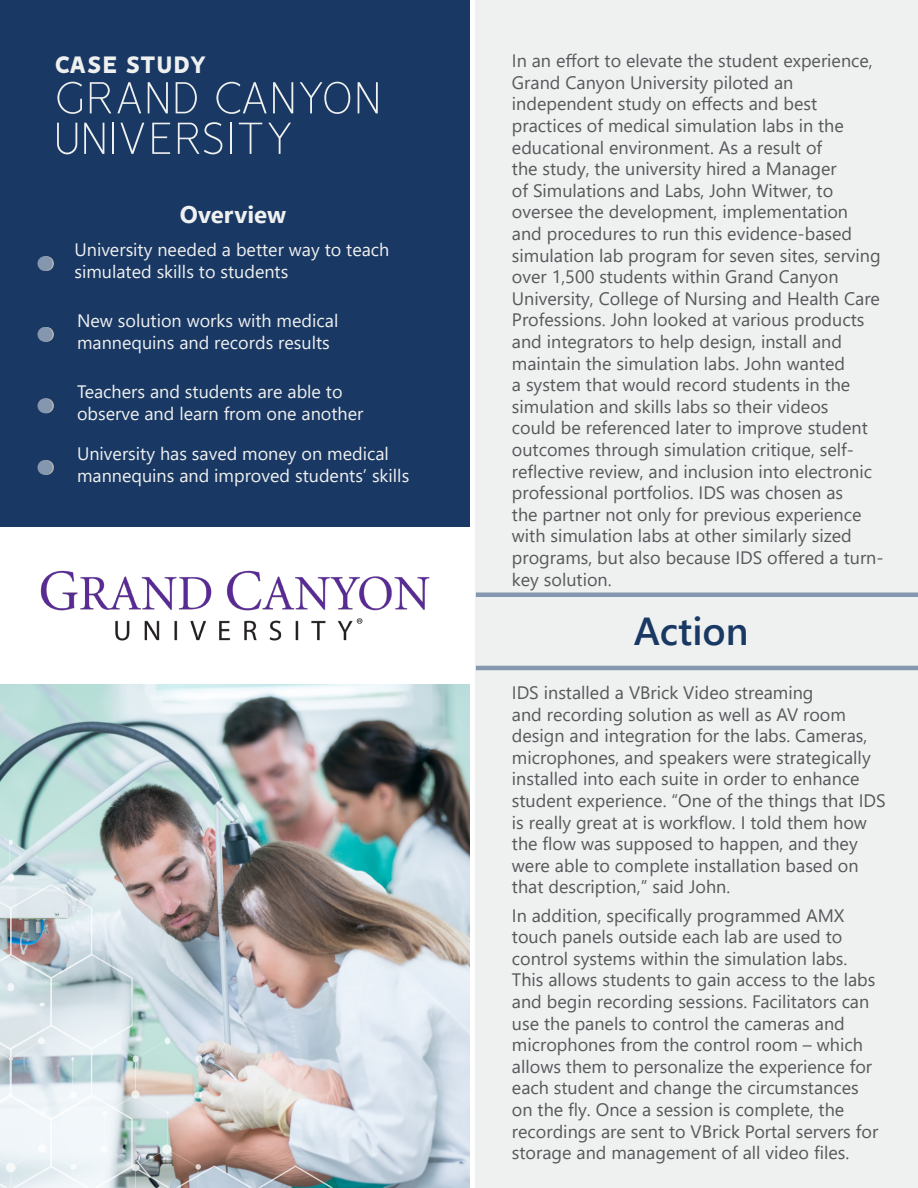
<style>
.page{position:relative;width:918px;height:1188px;background:#fff}
.page>*{position:absolute;margin:0;border:0;box-sizing:border-box;transform-origin:0 0}
.t1{font:100 51px/40.5px "Vision";color:#eff0f0}
.Heading2{font:600 39px "Segoe UI";color:#193863}
.Sub_Title{font:800 27px "Vision";letter-spacing:-.03em;color:#eff0f0}
.Heading1{font:700 24px "Segoe UI";color:#eff0f0}
.Body{font:18px/21.6px "Segoe UI";color:#57585a}
.Body-2{font:18px/21.6px "Segoe UI";color:#eff0f0}
</style>
<div class="page">
<div style="left:476px;top:0;width:442px;height:1188px;background:#eff0f0"></div>
<div style="left:0;top:0;width:469px;height:526px;background:#193863"></div>
<svg style="left:39px;top:398px;width:15px;height:15px"></svg>
<div style="left:38px;top:398px;width:14px;height:15px;background:#8497af;border-radius:50%"></div>
<svg style="left:39px;top:327px;width:15px;height:15px"></svg>
<div style="left:38px;top:327px;width:14px;height:15px;background:#8497af;border-radius:50%"></div>
<svg style="left:39px;top:460px;width:15px;height:15px"></svg>
<div style="left:38px;top:460px;width:14px;height:15px;background:#8497af;border-radius:50%"></div>
<svg style="left:39px;top:256px;width:15px;height:15px"></svg>
<div style="left:38px;top:256px;width:14px;height:15px;background:#8497af;border-radius:50%"></div>
<img style="left:0;top:685px;width:469px;height:503px">
<svg style="left:258px;top:1165px;width:75px;height:23px"></svg>
<img style="left:0;top:839px;width:252px;height:349px">
<div style="left:6px;top:1163px;width:10px;height:9px;background:#f5f8f9;border-radius:50%"></div>
<div style="left:70px;top:1164px;width:7px;height:6px;background:#f8fafc;border-radius:50%"></div>
<div style="left:101px;top:1146px;width:7px;height:7px;background:#fff;border-radius:50%"></div>
<svg style="left:131px;top:1164px;width:9px;height:7px"></svg>
<hr style="left:476px;top:666px;width:442px;height:4px;background:#8497af">
<div style="left:476px;top:592px;width:442px;height:5px;background:#8497af"></div>
<img style="left:40px;top:570px;width:390px;height:71px">
<p class="Sub_Title" style="left:54px;top:48px;width:155px">CASE STUDY</p>
<p class="t1" style="left:54px;top:76px;width:329px">GRAND CANYON<br>UNIVERSITY</p>
<p class="Heading1" style="left:180px;top:192px;width:108px">Overview</p>
<p class="Body-2" style="left:74px;top:238px;width:316px">University needed a better way to teach simulated skills to students</p>
<p class="Body-2" style="left:77px;top:308px;width:263px">New solution works with medical mannequins and records results</p>
<p class="Body-2" style="left:77px;top:379px;width:288px">Teachers and students are able to observe and learn from one another</p>
<p class="Body-2" style="left:77px;top:442px;width:334px">University has saved money on medical mannequins and improved students’ skills</p>
<p class="Body" style="left:512px;top:48px;width:373px">In an effort to elevate the student experience, Grand Canyon University piloted an independent study on effects and best practices of medical simulation labs in the educational environment. As a result of<br>the study, the university hired a Manager<br>of Simulations and Labs, John Witwer, to oversee the development, implementation<br>and procedures to run this evidence-based simulation lab program for seven sites, serving over 1,500 students within Grand Canyon University, College of Nursing and Health Care Professions. John looked at various products and integrators to help design, install and maintain the simulation labs. John wanted<br>a system that would record students in the simulation and skills labs so their videos<br>could be referenced later to improve student outcomes through simulation critique, self&shy;reflective review, and inclusion into electronic professional portfolios. IDS was chosen as<br>the partner not only for previous experience with simulation labs at other similarly sized programs, but also because IDS offered a turn&shy;key solution.</p>
<p class="Heading2" style="left:634px;top:594px;width:116px">Action</p>
<p class="Body" style="left:512px;top:680px;width:375px">IDS installed a VBrick Video streaming<br>and recording solution as well as AV room design and integration for the labs. Cameras, microphones, and speakers were strategically installed into each suite in order to enhance student experience. “One of the things that IDS is really great at is workflow. I told them how the flow was supposed to happen, and they were able to complete installation based on that description,” said John.</p>
<p class="Body" style="left:512px;top:903px;width:368px">In addition, specifically programmed AMX touch panels outside each lab are used to control systems within the simulation labs.<br>This allows students to gain access to the labs and begin recording sessions. Facilitators can use the panels to control the cameras and microphones from the control room – which allows them to personalize the experience for each student and change the circumstances on the fly. Once a session is complete, the recordings are sent to VBrick Portal servers for storage and management of all video files.</p>
</div>
